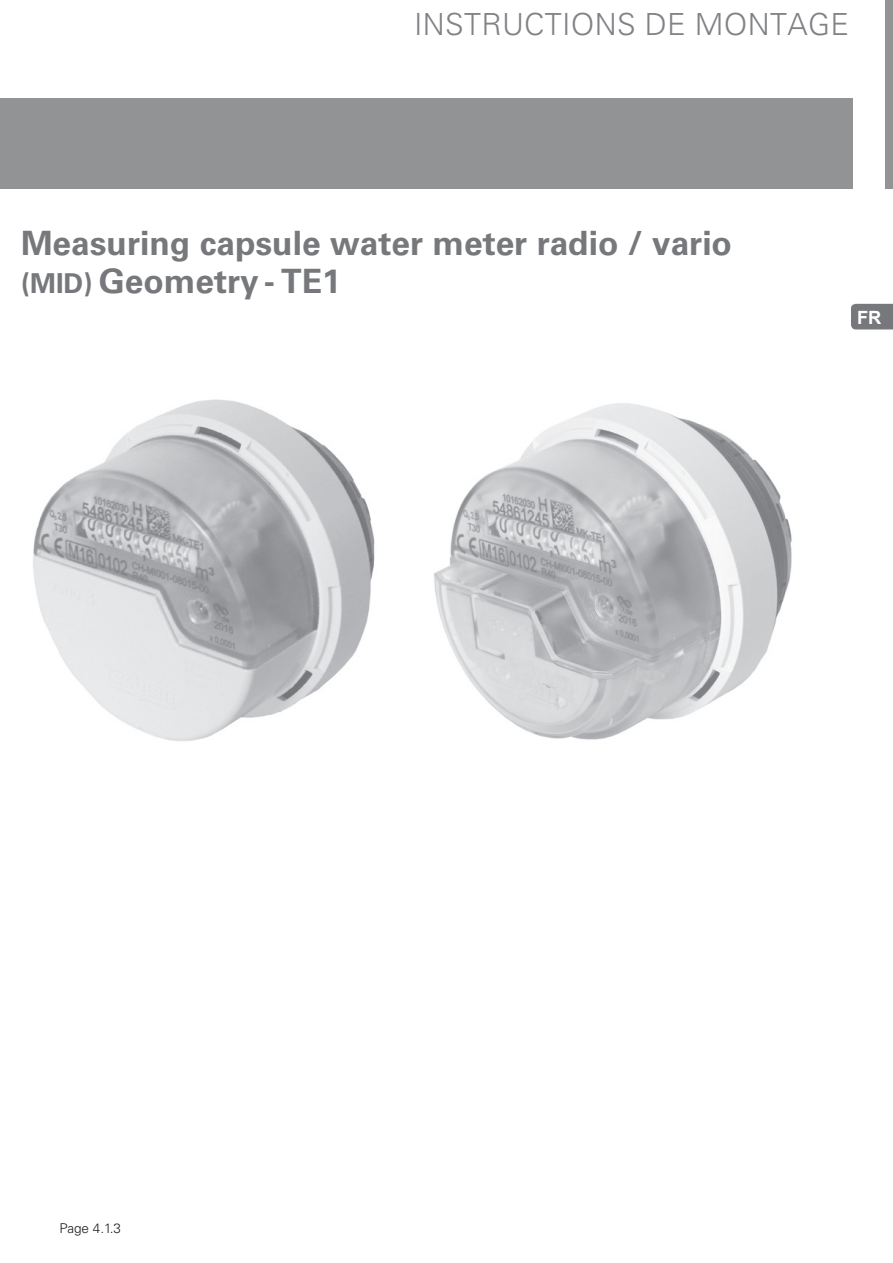
<style>
.page{position:relative;width:893px;height:1263px;background:#fff}
.page>*{position:absolute;margin:0;border:0;box-sizing:border-box;transform-origin:0 0}
.t1{font:700 33.45px/38.7px "Univers LTCYR 65";color:#76787b}
.t2{font:300 30.45px "Univers LT Pro 45";letter-spacing:.01em;color:#808285}
.t3{font:700 18.3px "Arial";color:#fff}
.t4{font:300 13.5px "Univers LT Pro 45";color:#231f20}
.s1{font-size:27.45px}
</style>
<div class="page">
<div style="left:0;top:98px;width:852px;height:91px;background:#919395"></div>
<div style="left:885px;top:0;width:8px;height:189px;background:#919395"></div>
<svg style="left:851px;top:304px;width:42px;height:25px"></svg>
<img style="left:33px;top:399px;width:342px;height:342px">
<img style="left:434px;top:403px;width:358px;height:337px">
<p class="t2" style="left:414px;top:6px;width:436px">INSTRUCTIONS DE MONTAGE</p>
<p class="t1" style="left:21px;top:222px;width:713px">Measuring capsule water meter radio / vario <span class="s1">(MID)</span> Geometry - TE1</p>
<p class="t3" style="left:857px;top:305px;width:26px">FR</p>
<p class="t4" style="left:60px;top:1220px;width:63px">Page 4.1.3</p>
</div>
